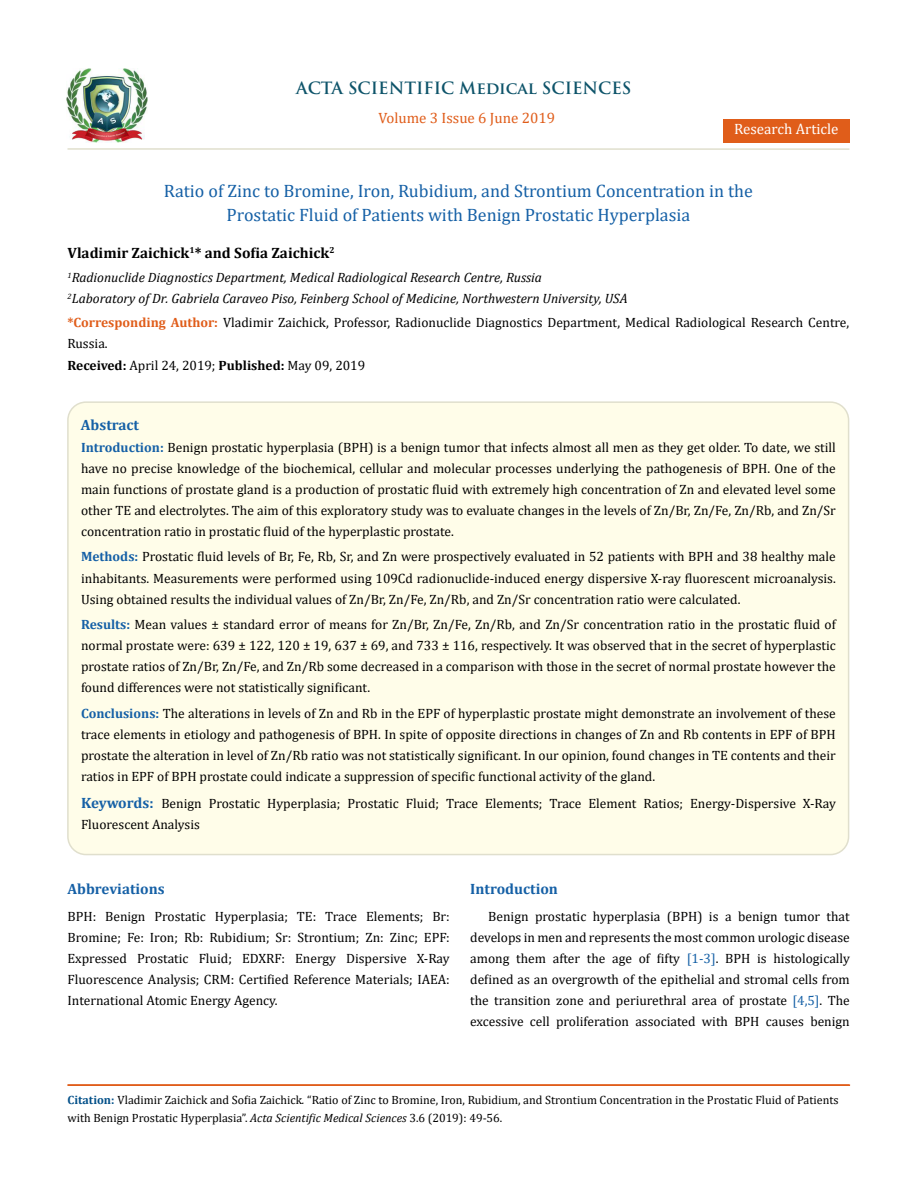
<style>
.page{position:relative;width:917px;height:1188px;background:#fff}
.page>*{position:absolute;margin:0;border:0;box-sizing:border-box;transform-origin:0 0}
.t1{font:18px/24px "Cambria";color:#1560a6;text-align:center}
.t2{font:700 16.5px "Trajan Pro";color:#0e546a}
.t3{font:700 15px "Cambria";color:#000}
.t4{font:700 15px "Cambria";color:#1560a6}
.t5{font:15px "Cambria";color:#e05d1a}
.t6{font:15px "Cambria";color:#fff}
.t7{font:13.5px/21px "Cambria";color:#000;text-align:justify}
.t8{font:italic 13.5px/21px "Cambria";color:#000}
.t9{font:12px/18px "Cambria";color:#000}
.s1{font-weight:700;color:#e05d1a}
.s2{font-weight:700}
.s3{font-weight:700;color:#1560a6}
.s4{font-weight:700;font-size:15px;color:#1560a6}
.s5{color:#1560a6}
.s6{font-weight:700;color:#035089}
.s7{font-style:italic}
</style>
<div class="page">
<img style="left:67px;top:68px;width:80px;height:74px">
<div style="left:723px;top:119px;width:126px;height:24px;background:#e05d1a"></div>
<div style="left:68px;top:402px;width:780px;height:453px;background:#fffde9;border-radius:18px"></div>
<div style="left:67px;top:401px;width:782px;height:454px;border:2px solid #e0dfcd;border-radius:18px"></div>
<hr style="left:67px;top:148px;width:782px;height:2px;background:#e0dfcd">
<div style="left:67px;top:1085px;width:782px;height:1px;border:1px solid #e05d1a"></div>
<p class="t2" style="left:296px;top:77px;width:337px">ACTA SCIENTIFIC Medical SCIENCES</p>
<p class="t5" style="left:378px;top:109px;width:178px">Volume 3 Issue 6 June 2019</p>
<p class="t6" style="left:734px;top:120px;width:106px">Research Article</p>
<h1 class="t1" style="left:164px;top:178px;width:590px">Ratio of Zinc to Bromine, Iron, Rubidium, and Strontium Concentration in the<br>Prostatic Fluid of Patients with Benign Prostatic Hyperplasia</h1>
<p class="t3" style="left:67px;top:243px;width:268px">Vladimir Zaichick<sup>1</sup>* and Sofia Zaichick<sup>2</sup></p>
<p class="t8" style="left:67px;top:267px;width:561px"><sup>1</sup>Radionuclide Diagnostics Department, Medical Radiological Research Centre, Russia<br><sup>2</sup>Laboratory of Dr. Gabriela Caraveo Piso, Feinberg School of Medicine, Northwestern University, USA</p>
<p class="t7" style="left:67px;top:311px;width:783px"><span class="s1">*Corresponding Author:</span> Vladimir Zaichick, Professor, Radionuclide Diagnostics Department, Medical Radiological Research Centre,<br>Russia.</p>
<p class="t7" style="left:67px;top:355px;width:299px"><span class="s2">Received:</span> April 24, 2019; <span class="s2">Published:</span> May 09, 2019</p>
<p class="t4" style="left:81px;top:414px;width:60px">Abstract</p>
<p class="t7" style="left:81px;top:437px;width:756px"><span class="s3">Introduction:</span> Benign prostatic hyperplasia (BPH) is a benign tumor that infects almost all men as they get older. To date, we still have no precise knowledge of the biochemical, cellular and molecular processes underlying the pathogenesis of BPH. One of the main functions of prostate gland is a production of prostatic fluid with extremely high concentration of Zn and elevated level some other TE and electrolytes. The aim of this exploratory study was to evaluate changes in the levels of Zn/Br, Zn/Fe, Zn/Rb, and Zn/Sr concentration ratio in prostatic fluid of the hyperplastic prostate.</p>
<p class="t7" style="left:81px;top:546px;width:756px"><span class="s3">Methods:</span> Prostatic fluid levels of Br, Fe, Rb, Sr, and Zn were prospectively evaluated in 52 patients with BPH and 38 healthy male inhabitants. Measurements were performed using 109Cd radionuclide-induced energy dispersive X-ray fluorescent microanalysis.<br>Using obtained results the individual values of Zn/Br, Zn/Fe, Zn/Rb, and Zn/Sr concentration ratio were calculated.</p>
<p class="t7" style="left:81px;top:614px;width:756px"><span class="s3">Results:</span> Mean values ± standard error of means for Zn/Br, Zn/Fe, Zn/Rb, and Zn/Sr concentration ratio in the prostatic fluid of normal prostate were: 639 ± 122, 120 ± 19, 637 ± 69, and 733 ± 116, respectively. It was observed that in the secret of hyperplastic prostate ratios of Zn/Br, Zn/Fe, and Zn/Rb some decreased in a comparison with those in the secret of normal prostate however the found differences were not statistically significant.</p>
<p class="t7" style="left:81px;top:702px;width:756px"><span class="s3">Conclusions:</span> The alterations in levels of Zn and Rb in the EPF of hyperplastic prostate might demonstrate an involvement of these trace elements in etiology and pathogenesis of BPH. In spite of opposite directions in changes of Zn and Rb contents in EPF of BPH prostate the alteration in level of Zn/Rb ratio was not statistically significant. In our opinion, found changes in TE contents and their ratios in EPF of BPH prostate could indicate a suppression of specific functional activity of the gland.</p>
<p class="t7" style="left:81px;top:793px;width:756px"><span class="s4">Keywords:</span> Benign Prostatic Hyperplasia; Prostatic Fluid; Trace Elements; Trace Element Ratios; Energy-Dispersive X-Ray<br>Fluorescent Analysis</p>
<p class="t4" style="left:67px;top:878px;width:99px">Abbreviations</p>
<p class="t7" style="left:67px;top:906px;width:384px">BPH: Benign Prostatic Hyperplasia; TE: Trace Elements; Br:<br>Bromine; Fe: Iron; Rb: Rubidium; Sr: Strontium; Zn: Zinc; EPF:<br>Expressed Prostatic Fluid; EDXRF: Energy Dispersive X-Ray Fluorescence Analysis; CRM: Certified Reference Materials; IAEA:<br>International Atomic Energy Agency.</p>
<p class="t4" style="left:470px;top:878px;width:89px">Introduction</p>
<p class="t7" style="left:470px;top:906px;width:381px;text-indent:18px">Benign prostatic hyperplasia (BPH) is a benign tumor that develops in men and represents the most common urologic disease among them after the age of fifty <span class="s5">[1-3]</span>. BPH is histologically defined as an overgrowth of the epithelial and stromal cells from the transition zone and periurethral area of prostate <span class="s5">[4,5]</span>. The excessive cell proliferation associated with BPH causes benign</p>
<p class="t9" style="left:67px;top:1091px;width:772px"><span class="s6">Citation:</span> Vladimir Zaichick and Sofia Zaichick<span class="s7">.</span> “Ratio of Zinc to Bromine, Iron, Rubidium, and Strontium Concentration in the Prostatic Fluid of Patients with Benign Prostatic Hyperplasia”. <span class="s7">Acta Scientific Medical Sciences</span> 3.6 (2019): 49-56.</p>
</div>
